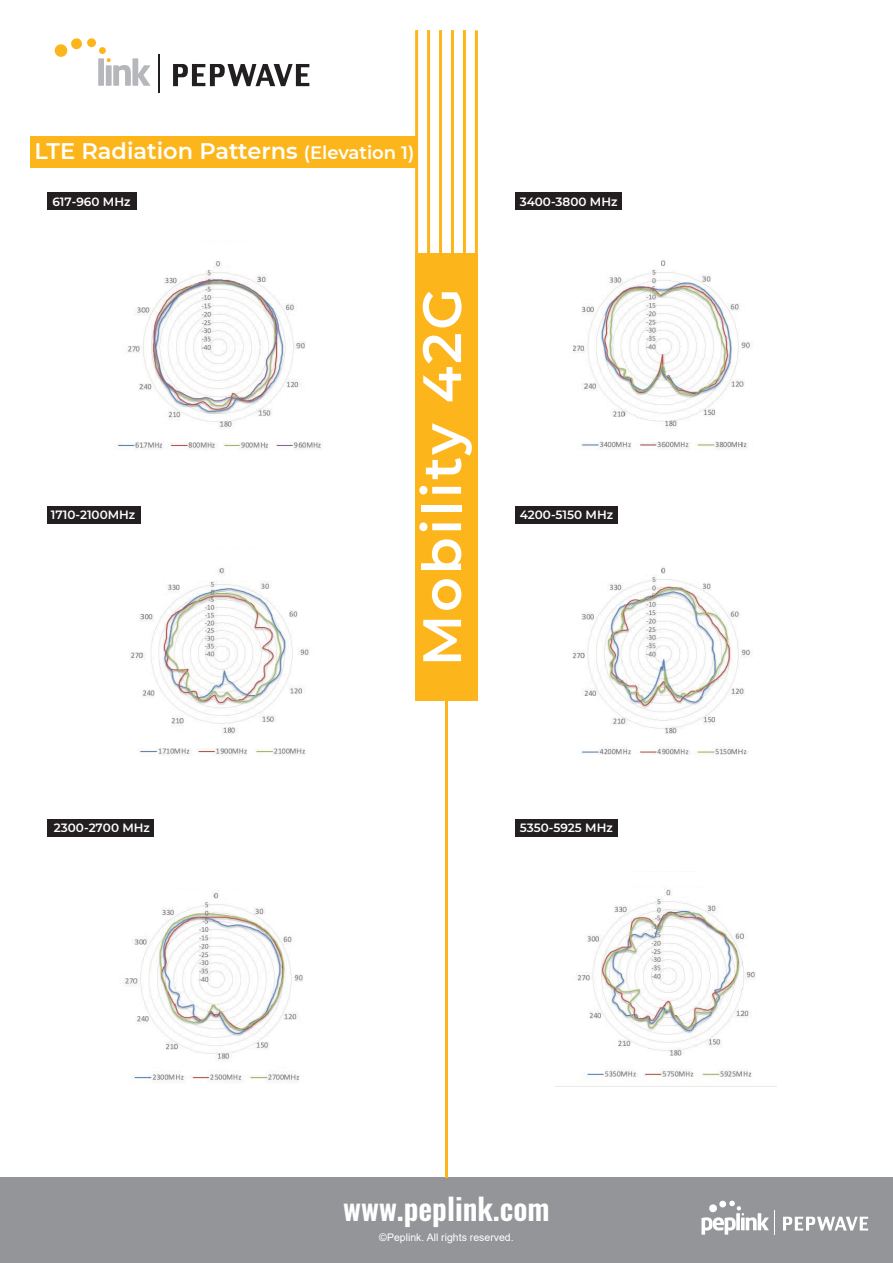
<style>
.page{position:relative;width:893px;height:1263px;background:#fff}
.page>*{position:absolute;margin:0;border:0;box-sizing:border-box;transform-origin:0 0}
.t1{font:600 54px "Montserrat";letter-spacing:.05em;color:#fff}
.t2{font:600 30px "Oswald";color:#fff}
.t3{font:600 22.5px "Montserrat";color:#fff}
.t4{font:600 12px "Montserrat";color:#fff}
.t5{font:10.5px "Arial";color:#fff}
.s1{font-size:18px}
</style>
<div class="page">
<img style="left:117px;top:261px;width:205px;height:189px">
<img style="left:572px;top:260px;width:179px;height:190px">
<img style="left:129px;top:568px;width:180px;height:188px">
<img style="left:572px;top:566px;width:178px;height:189px">
<img style="left:123px;top:890px;width:180px;height:193px">
<img style="left:555px;top:888px;width:222px;height:199px">
<div style="left:0;top:1178px;width:893px;height:85px;background:#939598"></div>
<svg style="left:783px;top:1217px;width:85px;height:13px"></svg>
<svg style="left:701px;top:1200px;width:74px;height:35px"></svg>
<svg style="left:54px;top:38px;width:96px;height:48px"></svg>
<svg style="left:173px;top:64px;width:136px;height:22px"></svg>
<hr style="left:158px;top:54px;width:2px;height:39px;background:#231f20">
<div style="left:30px;top:136px;width:388px;height:32px;background:#fcb61c"></div>
<div style="left:47px;top:193px;width:89px;height:17px;background:#231f20"></div>
<div style="left:47px;top:506px;width:94px;height:17px;background:#231f20"></div>
<div style="left:47px;top:819px;width:106px;height:17px;background:#231f20"></div>
<div style="left:516px;top:193px;width:106px;height:17px;background:#231f20"></div>
<div style="left:516px;top:506px;width:102px;height:17px;background:#231f20"></div>
<div style="left:516px;top:819px;width:102px;height:17px;background:#231f20"></div>
<hr style="left:415px;top:30px;width:3px;height:224px;background:#fcb61c">
<hr style="left:427px;top:30px;width:3px;height:224px;background:#fcb61c">
<hr style="left:439px;top:30px;width:3px;height:224px;background:#fcb61c">
<hr style="left:451px;top:30px;width:3px;height:224px;background:#fcb61c">
<hr style="left:463px;top:30px;width:3px;height:224px;background:#fcb61c">
<hr style="left:475px;top:30px;width:3px;height:224px;background:#fcb61c">
<div style="left:415px;top:254px;width:63px;height:447px;background:#fcb61c"></div>
<hr style="left:445px;top:701px;width:3px;height:477px;background:#fcb61c">
<h3 class="t3" style="left:35px;top:140px;width:381px">LTE Radiation Patterns <span class="s1">(Elevation 1)</span></h3>
<p class="t4" style="left:52px;top:196px;width:80px">617-960 MHz</p>
<p class="t4" style="left:51px;top:508px;width:86px">1710-2100MHz</p>
<h1 class="t1" style="left:416px;top:666px;width:380px;rotate:-90deg">Mobility 42G</h1>
<p class="t4" style="left:520px;top:196px;width:99px">3400-3800 MHz</p>
<p class="t4" style="left:520px;top:508px;width:95px">4200-5150 MHz</p>
<p class="t4" style="left:54px;top:821px;width:98px">2300-2700 MHz</p>
<p class="t4" style="left:520px;top:821px;width:95px">5350-5925 MHz</p>
<h2 class="t2" style="left:343px;top:1196px;width:208px">www.peplink.com</h2>
<p class="t5" style="left:379px;top:1233px;width:136px">©Peplink. All rights reserved.</p>
</div>
